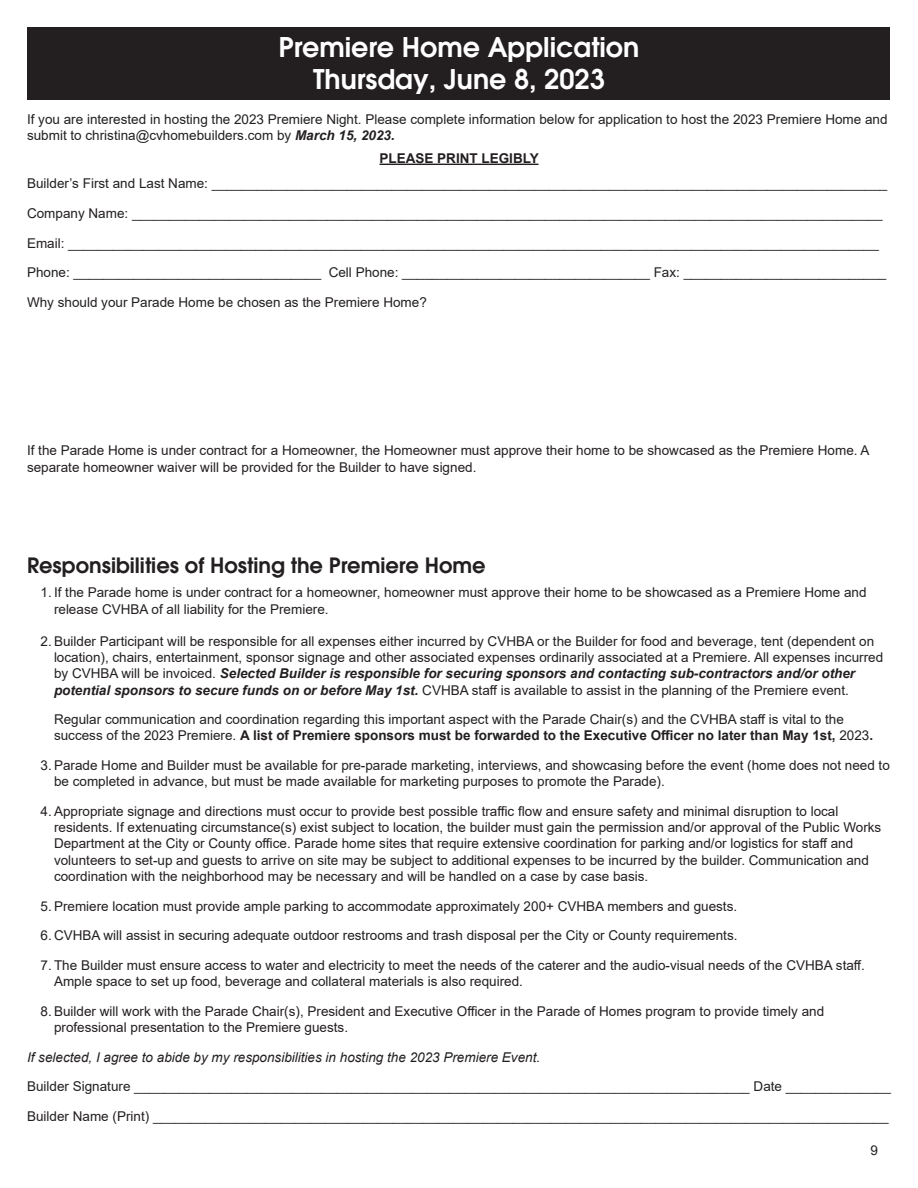
<style>
.page{position:relative;width:918px;height:1188px;background:#fff}
.page>*{position:absolute;margin:0;border:0;box-sizing:border-box;transform-origin:0 0}
.t1{font:600 27px "Avant Garde LT";color:#fff}
.t2{font:600 21px "Avant Garde LT";color:#231f20}
.t3{font:13.5px/16.2px "Arial";color:#231f20}
.t4{font:italic 13.5px "Arial";color:#231f20}
.t5{font:700 13.5px "Arial";color:#231f20}
.s1{font-weight:700;font-style:italic}
.s2{font-weight:700}
</style>
<div class="page">
<hr style="left:379px;top:164px;width:160px;height:1px;background:#231f20">
<div style="left:28px;top:27px;width:862px;height:72px;background:#231f20"></div>
<p class="t1" style="left:279px;top:29px;width:362px">Premiere Home Application</p>
<p class="t1" style="left:313px;top:62px;width:293px">Thursday, June 8, 2023</p>
<p class="t3" style="left:27px;top:111px;width:862px">If you are interested in hosting the 2023 Premiere Night. Please complete information below for application to host the 2023 Premiere Home and submit to christina@cvhomebuilders.com by <span class="s1">March 15, 2023.</span></p>
<p class="t5" style="left:379px;top:149px;width:161px">PLEASE PRINT LEGIBLY</p>
<p class="t3" style="left:27px;top:175px;width:862px">Builder’s First and Last Name: __________________________________________________________________________________________</p>
<p class="t3" style="left:27px;top:205px;width:857px">Company Name: ____________________________________________________________________________________________________</p>
<p class="t3" style="left:27px;top:235px;width:853px">Email: ____________________________________________________________________________________________________________</p>
<p class="t3" style="left:27px;top:264px;width:861px">Phone: _________________________________ Cell Phone: _________________________________ Fax: ___________________________</p>
<p class="t3" style="left:27px;top:294px;width:401px">Why should your Parade Home be chosen as the Premiere Home?</p>
<p class="t3" style="left:27px;top:443px;width:844px">If the Parade Home is under contract for a Homeowner, the Homeowner must approve their home to be showcased as the Premiere Home. A separate homeowner waiver will be provided for the Builder to have signed.</p>
<p class="t2" style="left:27px;top:551px;width:460px">Responsibilities of Hosting the Premiere Home</p>
<p class="t3" style="left:54px;top:584px;width:814px;text-indent:-14px">1. If the Parade home is under contract for a homeowner, homeowner must approve their home to be showcased as a Premiere Home and release CVHBA of all liability for the Premiere.</p>
<p class="t3" style="left:54px;top:633px;width:831px;text-indent:-14px">2. Builder Participant will be responsible for all expenses either incurred by CVHBA or the Builder for food and beverage, tent (dependent on location), chairs, entertainment, sponsor signage and other associated expenses ordinarily associated at a Premiere. All expenses incurred by CVHBA will be invoiced. <span class="s1">Selected Builder is responsible for securing sponsors and contacting sub-contractors and/or other potential sponsors to secure funds on or before May 1st.</span> CVHBA staff is available to assist in the planning of the Premiere event.</p>
<p class="t3" style="left:54px;top:711px;width:821px">Regular communication and coordination regarding this important aspect with the Parade Chair(s) and the CVHBA staff is vital to the success of the 2023 Premiere. <span class="s2">A list of Premiere sponsors must be forwarded to the Executive Officer no later than May 1st,</span> 2023<span class="s2">.</span></p>
<p class="t3" style="left:54px;top:757px;width:837px;text-indent:-14px">3. Parade Home and Builder must be available for pre-parade marketing, interviews, and showcasing before the event (home does not need to be completed in advance, but must be made available for marketing purposes to promote the Parade).</p>
<p class="t3" style="left:54px;top:803px;width:829px;text-indent:-14px">4. Appropriate signage and directions must occur to provide best possible traffic flow and ensure safety and minimal disruption to local residents. If extenuating circumstance(s) exist subject to location, the builder must gain the permission and/or approval of the Public Works Department at the City or County office. Parade home sites that require extensive coordination for parking and/or logistics for staff and volunteers to set-up and guests to arrive on site may be subject to additional expenses to be incurred by the builder. Communication and coordination with the neighborhood may be necessary and will be handled on a case by case basis.</p>
<p class="t3" style="left:40px;top:898px;width:698px">5. Premiere location must provide ample parking to accommodate approximately 200+ CVHBA members and guests.</p>
<p class="t3" style="left:40px;top:927px;width:699px">6. CVHBA will assist in securing adequate outdoor restrooms and trash disposal per the City or County requirements.</p>
<p class="t3" style="left:54px;top:957px;width:812px;text-indent:-14px">7. The Builder must ensure access to water and electricity to meet the needs of the caterer and the audio-visual needs of the CVHBA staff.<br>Ample space to set up food, beverage and collateral materials is also required.</p>
<p class="t3" style="left:54px;top:1003px;width:772px;text-indent:-14px">8. Builder will work with the Parade Chair(s), President and Executive Officer in the Parade of Homes program to provide timely and professional presentation to the Premiere guests.</p>
<p class="t4" style="left:27px;top:1048px;width:515px">If selected, I agree to abide by my responsibilities in hosting the 2023 Premiere Event.</p>
<p class="t3" style="left:27px;top:1079px;width:865px">Builder Signature __________________________________________________________________________________ Date ______________</p>
<p class="t3" style="left:27px;top:1108px;width:863px">Builder Name (Print) __________________________________________________________________________________________________</p>
<p class="t3" style="left:870px;top:1142px;width:9px">9</p>
</div>
